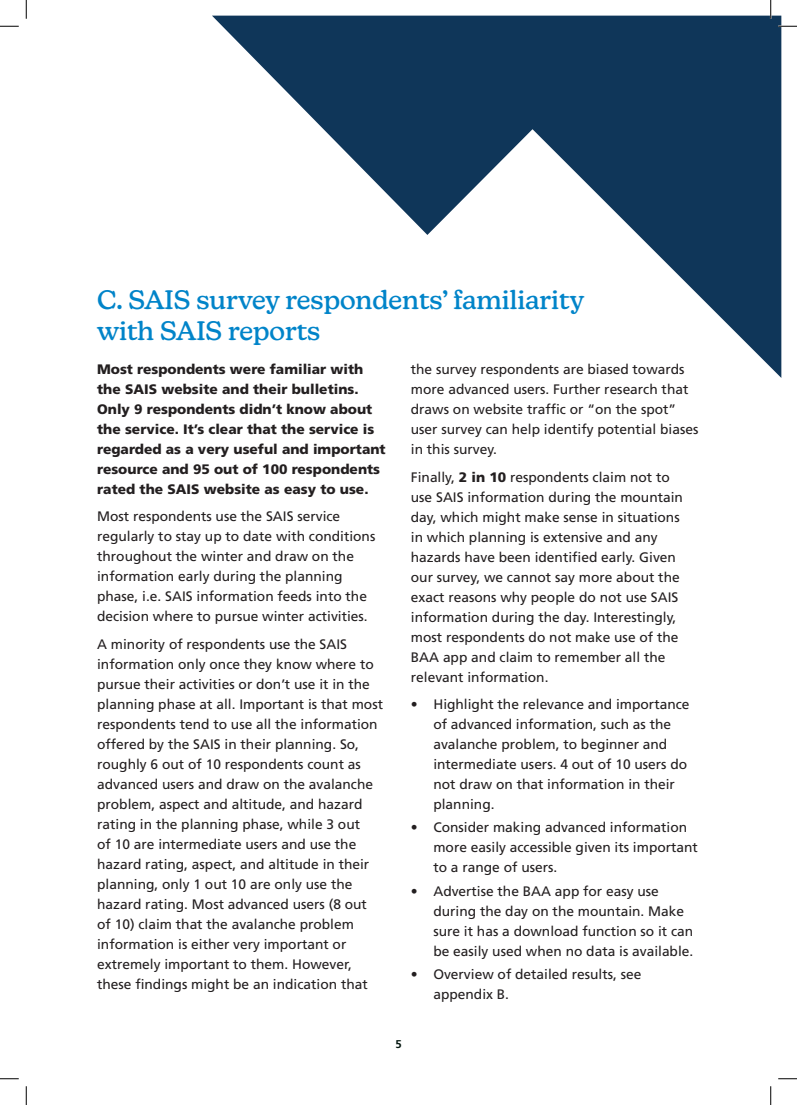
<style>
.page{position:relative;width:797px;height:1105px;background:#fff}
.page>*{position:absolute;margin:0;border:0;box-sizing:border-box;transform-origin:0 0}
.t1{font:500 26.25px/31.2px "Kansas New";color:#0084c9}
.t2{font:13.75px/20px "Frutiger";color:#231f20}
.t3{font:900 13.75px/20px "Frutiger";color:#231f20}
.t4{font:700 11.25px "Frutiger";color:#041710}
.s1{font-weight:900}
</style>
<div class="page">
<svg style="left:212px;top:16px;width:569px;height:362px"></svg>
<svg style="left:0;top:25px;width:19px;height:2px"></svg>
<svg style="left:778px;top:25px;width:19px;height:2px"></svg>
<svg style="left:0;top:1078px;width:19px;height:1px"></svg>
<svg style="left:778px;top:1078px;width:19px;height:1px"></svg>
<svg style="left:25px;top:0;width:2px;height:19px"></svg>
<svg style="left:25px;top:1086px;width:2px;height:19px"></svg>
<svg style="left:770px;top:0;width:1px;height:19px"></svg>
<svg style="left:770px;top:1086px;width:1px;height:19px"></svg>
<h1 class="t1" style="left:97px;top:284px;width:488px">C. SAIS survey respondents’ familiarity with SAIS reports</h1>
<p class="t3" style="left:97px;top:359px;width:290px">Most respondents were familiar with the SAIS website and their bulletins.<br>Only 9 respondents didn’t know about the service. It’s clear that the service is regarded as a very useful and important resource and 95 out of 100 respondents rated the SAIS website as easy to use.</p>
<p class="t2" style="left:97px;top:507px;width:280px">Most respondents use the SAIS service regularly to stay up to date with conditions throughout the winter and draw on the information early during the planning phase, i.e. SAIS information feeds into the decision where to pursue winter activities.</p>
<p class="t2" style="left:97px;top:634px;width:287px">A minority of respondents use the SAIS information only once they know where to pursue their activities or don’t use it in the planning phase at all. Important is that most respondents tend to use all the information offered by the SAIS in their planning. So, roughly 6 out of 10 respondents count as advanced users and draw on the avalanche problem, aspect and altitude, and hazard rating in the planning phase, while 3 out<br>of 10 are intermediate users and use the hazard rating, aspect, and altitude in their planning, only 1 out 10 are only use the hazard rating. Most advanced users (8 out of 10) claim that the avalanche problem information is either very important or extremely important to them. However, these findings might be an indication that</p>
<p class="t2" style="left:411px;top:360px;width:289px">the survey respondents are biased towards more advanced users. Further research that draws on website traffic or “on the spot” user survey can help identify potential biases in this survey.</p>
<p class="t2" style="left:411px;top:467px;width:273px">Finally, <span class="s1">2 in 10</span> respondents claim not to use SAIS information during the mountain day, which might make sense in situations in which planning is extensive and any hazards have been identified early. Given our survey, we cannot say more about the exact reasons why people do not use SAIS information during the day. Interestingly, most respondents do not make use of the BAA app and claim to remember all the relevant information.</p>
<p class="t2" style="left:433px;top:694px;width:257px;text-indent:-22px">• Highlight the relevance and importance of advanced information, such as the avalanche problem, to beginner and intermediate users. 4 out of 10 users do not draw on that information in their planning.</p>
<p class="t2" style="left:433px;top:818px;width:266px;text-indent:-22px">• Consider making advanced information more easily accessible given its important to a range of users.</p>
<p class="t2" style="left:433px;top:881px;width:261px;text-indent:-22px">• Advertise the BAA app for easy use during the day on the mountain. Make sure it has a download function so it can be easily used when no data is available.</p>
<p class="t2" style="left:433px;top:965px;width:209px;text-indent:-22px">• Overview of detailed results, see appendix B.</p>
<p class="t4" style="left:395px;top:1038px;width:8px">5</p>
</div>
